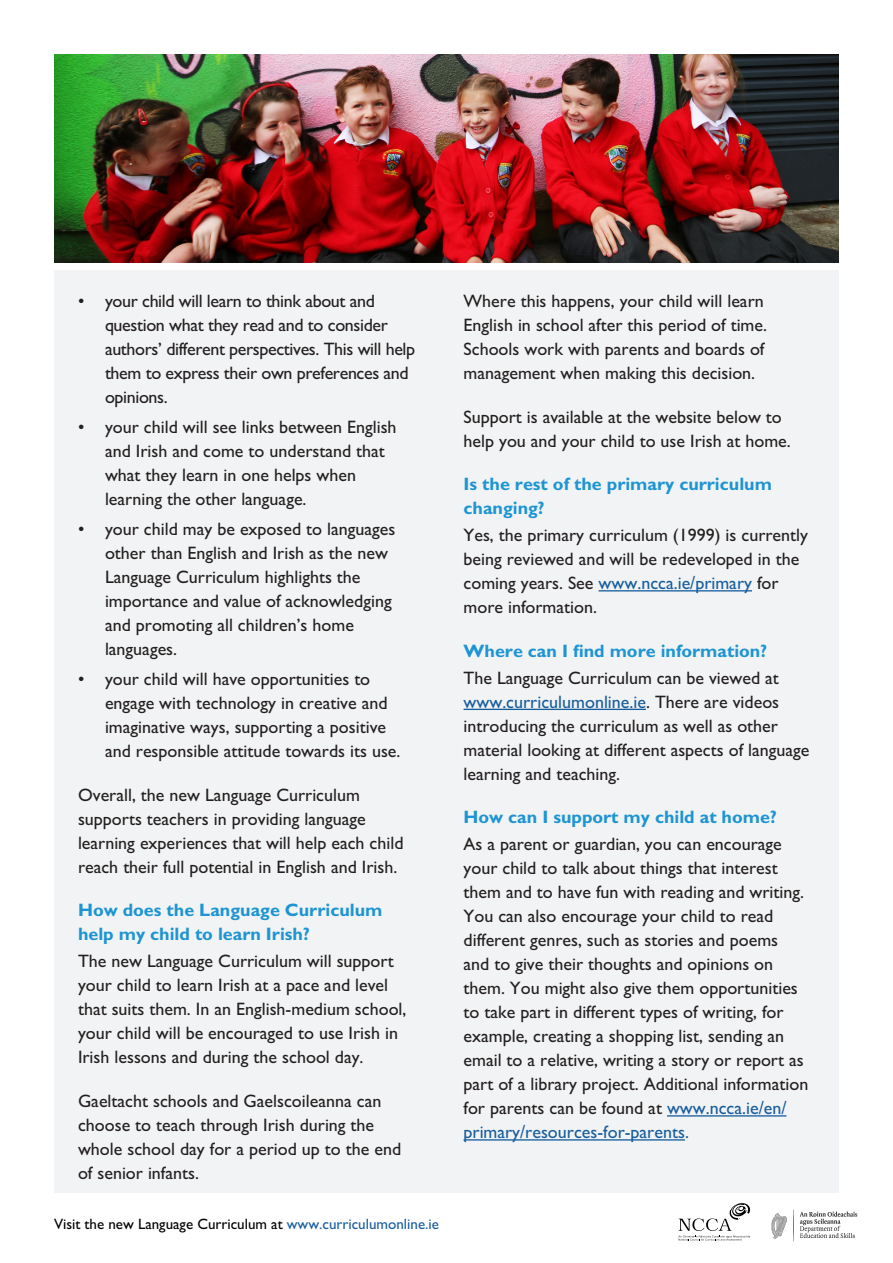
<style>
.page{position:relative;width:893px;height:1263px;background:#fff}
.page>*{position:absolute;margin:0;border:0;box-sizing:border-box;transform-origin:0 0}
.t1{font:18px/24px "M Gill Sans";color:#231f20}
.t2{font:18px/24px "M Gill Sans";letter-spacing:-.02em;color:#231f20}
.t3{font:700 18px/24px "M Gill Sans";color:#1d95d3}
.t4{font:15px "M Gill Sans";color:#000}
.s1{color:#175d9e}
</style>
<div class="page">
<svg style="left:678px;top:1203px;width:72px;height:37px"></svg>
<div style="left:54px;top:270px;width:785px;height:922px;background:#f2f3f4"></div>
<hr style="left:599px;top:590px;width:153px;height:1px;background:#175d9e">
<hr style="left:464px;top:709px;width:182px;height:1px;background:#175d9e">
<hr style="left:667px;top:1115px;width:119px;height:1px;background:#175d9e">
<hr style="left:464px;top:1139px;width:221px;height:1px;background:#175d9e">
<img style="left:55px;top:55px;width:783px;height:207px">
<img style="left:771px;top:1209px;width:87px;height:33px">
<p class="t2" style="left:105px;top:289px;width:312px;text-indent:-27px">• your child will learn to think about and question what they read and to consider authors’ different perspectives. This will help them to express their own preferences and opinions.</p>
<p class="t1" style="left:105px;top:415px;width:293px;text-indent:-27px">• your child will see links between English and Irish and come to understand that what they learn in one helps when learning the other language.</p>
<p class="t1" style="left:105px;top:517px;width:292px;text-indent:-27px">• your child may be exposed to languages other than English and Irish as the new Language Curriculum highlights the importance and value of acknowledging and promoting all children’s home languages.</p>
<p class="t1" style="left:105px;top:667px;width:297px;text-indent:-27px">• your child will have opportunities to engage with technology in creative and imaginative ways, supporting a positive and responsible attitude towards its use.</p>
<p class="t1" style="left:78px;top:783px;width:327px">Overall, the new Language Curriculum supports teachers in providing language learning experiences that will help each child reach their full potential in English and Irish.</p>
<p class="t3" style="left:78px;top:898px;width:306px">How does the Language Curriculum help my child to learn Irish?</p>
<p class="t1" style="left:78px;top:949px;width:330px">The new Language Curriculum will support your child to learn Irish at a pace and level that suits them. In an English-medium school, your child will be encouraged to use Irish in Irish lessons and during the school day.</p>
<p class="t1" style="left:78px;top:1089px;width:305px">Gaeltacht schools and Gaelscoileanna can choose to teach through Irish during the</p>
<p class="t1" style="left:78px;top:1137px;width:325px">whole school day for a period up to the end of senior infants.</p>
<p class="t4" style="left:54px;top:1215px;width:386px">Visit the new Language Curriculum at <span class="s1">www.curriculumonline.ie</span></p>
<p class="t1" style="left:464px;top:289px;width:305px">Where this happens, your child will learn English in school after this period of time.<br>Schools work with parents and boards of management when making this decision.</p>
<p class="t1" style="left:464px;top:405px;width:329px">Support is available at the website below to help you and your child to use Irish at home.</p>
<p class="t3" style="left:464px;top:472px;width:310px">Is the rest of the primary curriculum changing?</p>
<p class="t1" style="left:464px;top:523px;width:346px">Yes, the primary curriculum (1999) is currently being reviewed and will be redeveloped in the coming years. See <span class="s1">www.ncca.ie/primary</span> for more information.</p>
<p class="t3" style="left:464px;top:639px;width:305px">Where can I find more information?</p>
<p class="t1" style="left:464px;top:666px;width:317px">The Language Curriculum can be viewed at</p>
<p class="t1" style="left:464px;top:690px;width:347px"><span class="s1">www.curriculumonline.ie</span>. There are videos introducing the curriculum as well as other material looking at different aspects of language learning and teaching.</p>
<p class="t3" style="left:464px;top:805px;width:315px">How can I support my child at home?</p>
<p class="t1" style="left:464px;top:832px;width:346px">As a parent or guardian, you can encourage your child to talk about things that interest them and to have fun with reading and writing.<br>You can also encourage your child to read different genres, such as stories and poems and to give their thoughts and opinions on them. You might also give them opportunities to take part in different types of writing, for example, creating a shopping list, sending an email to a relative, writing a story or report as part of a library project. Additional information for parents can be found at <span class="s1">www.ncca.ie/en/ primary/resources-for-parents.</span></p>
</div>
